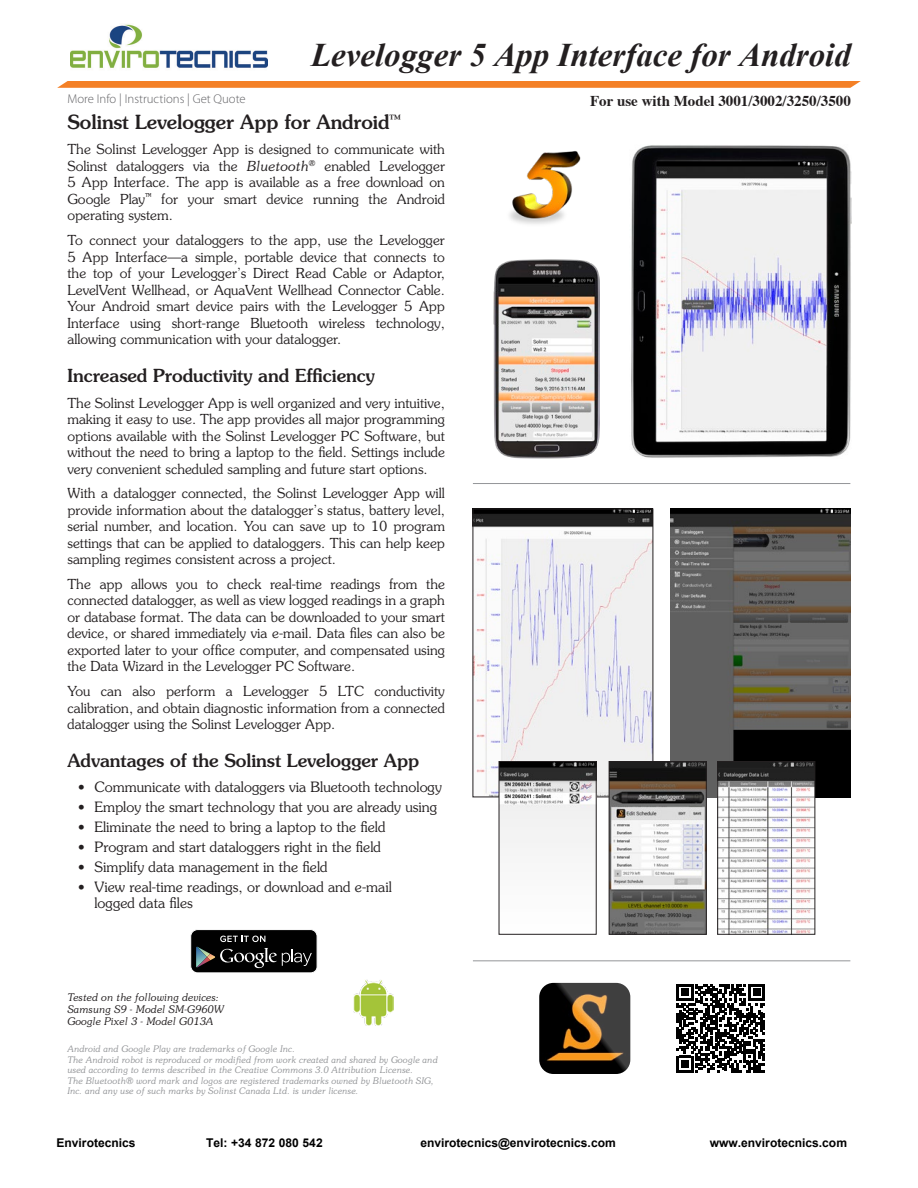
<style>
.page{position:relative;width:918px;height:1188px;background:#fff}
.page>*{position:absolute;margin:0;border:0;box-sizing:border-box;transform-origin:0 0}
.t1{font:italic 700 33px "Times New Roman";color:#231f20}
.First_Body_Subtitle{font:500 19.5px "Souvenir Std";color:#231f20}
.Body_Subtitles{font:500 18px "Souvenir Std";color:#231f20}
.t2{font:700 15px "Times";color:#231f20}
.t3{font:300 14.25px/15.8px "Souvenir Std";color:#231f20}
.Body_Text{font:300 13.8px/16.5px "Souvenir Std";color:#231f20;text-align:justify}
.ToolBox_List{font:300 12.75px "Myriad Pro";color:#636366}
.t4{font:700 12px "Arial";color:#000}
.Trademarks_DM{font:italic 300 10.5px/12px "Souvenir Std";color:#231f20}
.Trademarks_DM-2{font:italic 300 9px/10.5px "Souvenir Std";color:#939598}
.s1{font-style:italic}
</style>
<div class="page">
<svg style="left:57px;top:81px;width:804px;height:7px;background:#f4852e"></svg>
<img style="left:670px;top:509px;width:180px;height:288px">
<img style="left:475px;top:511px;width:176px;height:284px">
<div style="left:473px;top:509px;width:180px;height:288px;border:1px solid #231f20"></div>
<svg style="left:539px;top:982px;width:92px;height:92px;background:#4c3c28"></svg>
<hr style="left:473px;top:961px;width:377px;height:1px;background:#939598">
<img style="left:501px;top:763px;width:93px;height:85px">
<div style="left:499px;top:761px;width:97px;height:173px;border:1px solid #231f20"></div>
<img style="left:611px;top:763px;width:93px;height:169px">
<div style="left:609px;top:761px;width:97px;height:173px;border:1px solid #231f20"></div>
<img style="left:720px;top:763px;width:93px;height:169px">
<div style="left:718px;top:761px;width:97px;height:173px;border:1px solid #231f20"></div>
<div style="left:191px;top:930px;width:126px;height:43px;background:#010101;border-radius:7px"></div>
<div style="left:190px;top:929px;width:128px;height:44px;border:1px solid #fff;border-radius:7px"></div>
<svg style="left:196px;top:936px;width:116px;height:32px"></svg>
<hr style="left:473px;top:483px;width:377px;height:1px;background:#939598">
<img style="left:493px;top:259px;width:106px;height:200px">
<img style="left:631px;top:145px;width:220px;height:313px">
<svg style="left:677px;top:984px;width:88px;height:89px"></svg>
<img style="left:353px;top:979px;width:40px;height:47px">
<img style="left:509px;top:151px;width:72px;height:73px">
<img style="left:70px;top:24px;width:197px;height:44px">
<p class="ToolBox_List" style="left:67px;top:92px;width:180px">More Info | Instructions | Get Quote</p>
<h1 class="t1" style="left:311px;top:32px;width:541px">Levelogger 5 App Interface for Android</h1>
<p class="t2" style="left:590px;top:87px;width:262px">For use with Model 3001/3002/3250/3500</p>
<p class="First_Body_Subtitle" style="left:68px;top:111px;width:335px">Solinst Levelogger App for Android<sup>™</sup></p>
<p class="Body_Text" style="left:67px;top:141px;width:379px">The Solinst Levelogger App is designed to communicate with Solinst dataloggers via the <span class="s1">Bluetooth</span><sup>®</sup> enabled Levelogger 5 App Interface. The app is available as a free download on Google Play<sup>™</sup> for your smart device running the Android operating system.</p>
<p class="Body_Text" style="left:68px;top:232px;width:379px">To connect your dataloggers to the app, use the Levelogger 5 App Interface—a simple, portable device that connects to the top of your Levelogger’s Direct Read Cable or Adaptor, LevelVent Wellhead, or AquaVent Wellhead Connector Cable.<br>Your Android smart device pairs with the Levelogger 5 App Interface using short-range Bluetooth wireless technology, allowing communication with your datalogger.</p>
<p class="Body_Subtitles" style="left:68px;top:365px;width:309px">Increased Productivity and Efficiency</p>
<p class="Body_Text" style="left:68px;top:394px;width:379px">The Solinst Levelogger App is well organized and very intuitive, making it easy to use. The app provides all major programming options available with the Solinst Levelogger PC Software, but without the need to bring a laptop to the field. Settings include very convenient scheduled sampling and future start options.</p>
<p class="Body_Text" style="left:68px;top:485px;width:379px">With a datalogger connected, the Solinst Levelogger App will provide information about the datalogger’s status, battery level, serial number, and location. You can save up to 10 program settings that can be applied to dataloggers. This can help keep sampling regimes consistent across a project.</p>
<p class="Body_Text" style="left:68px;top:576px;width:379px">The app allows you to check real-time readings from the connected datalogger, as well as view logged readings in a graph or database format. The data can be downloaded to your smart device, or shared immediately via e-mail. Data files can also be exported later to your office computer, and compensated using the Data Wizard in the Levelogger PC Software.</p>
<p class="Body_Text" style="left:68px;top:683px;width:379px">You can also perform a Levelogger 5 LTC conductivity calibration, and obtain diagnostic information from a connected datalogger using the Solinst Levelogger App.</p>
<p class="Body_Subtitles" style="left:68px;top:750px;width:353px">Advantages of the Solinst Levelogger App</p>
<p class="t3" style="left:78px;top:779px;width:365px">• Communicate with dataloggers via Bluetooth technology</p>
<p class="t3" style="left:78px;top:799px;width:361px">• Employ the smart technology that you are already using</p>
<p class="t3" style="left:78px;top:819px;width:309px">• Eliminate the need to bring a laptop to the field</p>
<p class="t3" style="left:78px;top:839px;width:304px">• Program and start dataloggers right in the field</p>
<p class="t3" style="left:78px;top:859px;width:251px">• Simplify data management in the field</p>
<p class="t3" style="left:95px;top:879px;width:299px;text-indent:-16px">• View real-time readings, or download and e-mail logged data files</p>
<p class="Trademarks_DM" style="left:67px;top:992px;width:158px">Tested on the following devices:<br>Samsung S9 - Model SM-G960W</p>
<p class="Trademarks_DM" style="left:67px;top:1016px;width:148px">Google Pixel 3 - Model G013A</p>
<p class="Trademarks_DM-2" style="left:67px;top:1044px;width:372px">Android and Google Play are trademarks of Google Inc.<br>The Android robot is reproduced or modified from work created and shared by Google and used according to terms described in the Creative Commons 3.0 Attribution License.</p>
<p class="Trademarks_DM-2" style="left:67px;top:1075px;width:368px">The Bluetooth® word mark and logos are registered trademarks owned by Bluetooth SIG,<br>Inc. and any use of such marks by Solinst Canada Ltd. is under license.</p>
<p class="t4" style="left:57px;top:1134px;width:81px">Envirotecnics</p>
<p class="t4" style="left:206px;top:1134px;width:118px">Tel: +34 872 080 542</p>
<p class="t4" style="left:420px;top:1134px;width:197px">envirotecnics@envirotecnics.com</p>
<p class="t4" style="left:710px;top:1134px;width:139px">www.envirotecnics.com</p>
</div>
